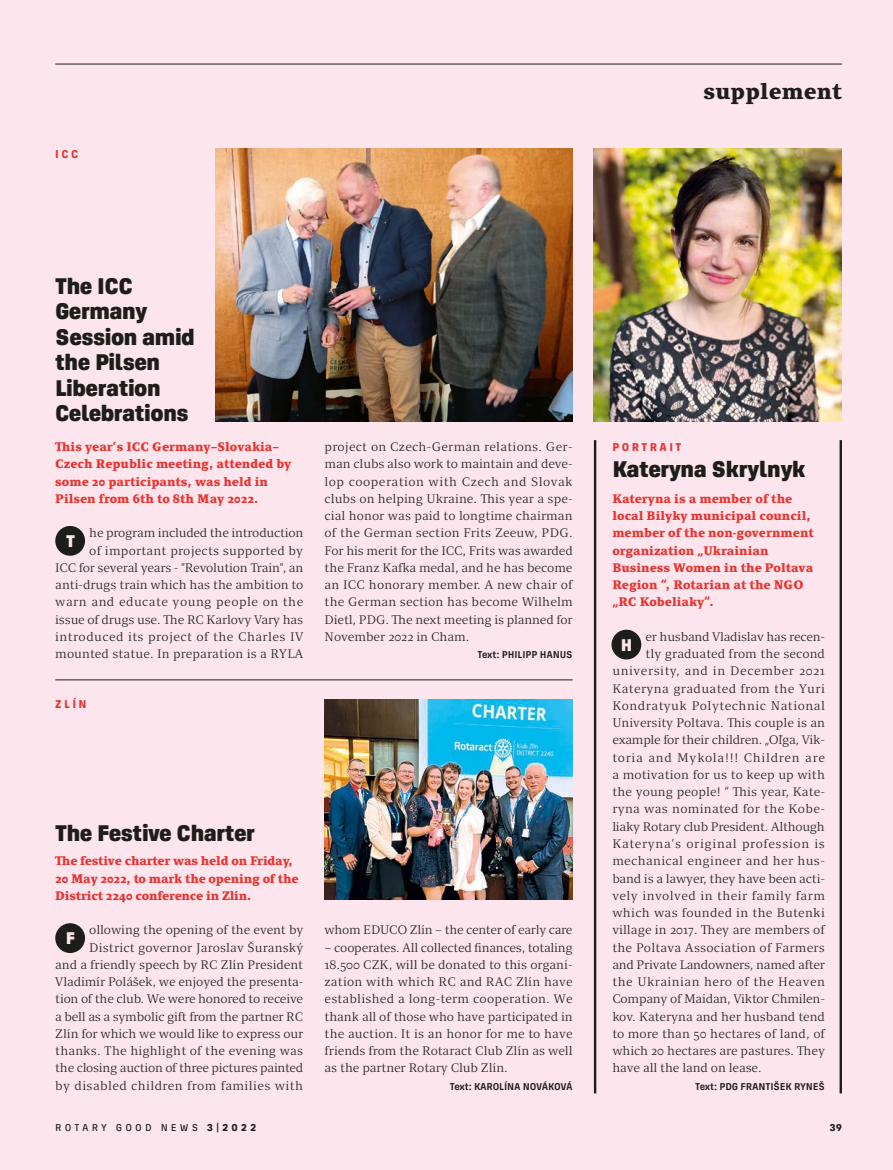
<style>
.page{position:relative;width:893px;height:1170px;background:#fff}
.page>*{position:absolute;margin:0;border:0;box-sizing:border-box;transform-origin:0 0}
.t1{font:900 24px/25.5px "Corridor";letter-spacing:-.02em;color:#1d1d1b}
.t2{font:900 22.5px "Clara Serif";letter-spacing:.01em;color:#1d1d1b}
.t3{font:900 18px "Corridor";color:#fce5ec}
.t4{font:12.6px/17.2px "Clara Serif";letter-spacing:-.005em;color:#1d1d1b;text-align:right}
.t5{font:900 12.6px/17.2px "Clara Serif";color:#e73431}
.t6{font:12.6px "Clara Serif";letter-spacing:.025em;color:#1d1d1b}
.t7{font:12.6px "Clara Serif";letter-spacing:.035em;color:#1d1d1b}
.t8{font:12.6px "Clara Serif";letter-spacing:-.025em;color:#1d1d1b}
.t9{font:12.6px "Clara Serif";letter-spacing:.05em;color:#1d1d1b}
.t10{font:12.6px "Clara Serif";letter-spacing:.015em;color:#1d1d1b}
.t11{font:12.6px "Clara Serif";letter-spacing:.04em;color:#1d1d1b}
.t12{font:12.6px "Clara Serif";letter-spacing:.045em;color:#1d1d1b}
.t13{font:12.6px "Clara Serif";letter-spacing:.03em;color:#1d1d1b}
.t14{font:12.6px "Clara Serif";letter-spacing:.055em;color:#1d1d1b}
.t15{font:700 12px "Corridor";letter-spacing:.2em;color:#e73431}
.t16{font:600 10.5px "Corridor";letter-spacing:-.015em;color:#1d1d1b}
.t17{font:500 10.5px "Corridor";letter-spacing:.295em;color:#1d1d1b}
.t18{font:700 10.5px "Corridor";color:#1d1d1b}
.s1{font-weight:700}
</style>
<div class="page">
<div style="left:0;top:0;width:893px;height:1169px;background:#fce5ec"></div>
<img style="left:594px;top:149px;width:248px;height:272px">
<hr style="left:594px;top:440px;width:2px;height:653px;background:#1d1d1b">
<hr style="left:839px;top:440px;width:3px;height:653px;background:#1d1d1b">
<div style="left:611px;top:629px;width:30px;height:30px;background:#1d1d1b;border-radius:50%"></div>
<hr style="left:55px;top:64px;width:787px;height:1px;background:#1d1d1b">
<hr style="left:55px;top:679px;width:518px;height:1px;background:#1d1d1b">
<img style="left:215px;top:149px;width:358px;height:272px">
<img style="left:325px;top:699px;width:248px;height:200px">
<div style="left:55px;top:526px;width:30px;height:29px;background:#1d1d1b;border-radius:50%"></div>
<div style="left:55px;top:923px;width:30px;height:29px;background:#1d1d1b;border-radius:50%"></div>
<p class="t15" style="left:55px;top:147px;width:25px">ICC</p>
<h2 class="t2" style="left:703px;top:78px;width:140px">supplement</h2>
<h1 class="t1" style="left:55px;top:273px;width:141px">The ICC<br>Germany<br>Session amid the Pilsen<br>Liberation<br>Celebrations</h1>
<p class="t5" style="left:55px;top:438px;width:238px">This year’s ICC Germany–Slovakia– Czech Republic meeting, attended by some 20 participants, was held in Pilsen from 6th to 8th May 2022.</p>
<p class="t4" style="left:55px;top:524px;width:250px">he program included the introduction<br>of important projects supported by<br>ICC for several years - "Revolution Train", an anti-drugs train which has the ambition to warn and educate young people on the issue of drugs use. The RC Karlovy Vary has introduced its project of the Charles IV mounted statue. In preparation is a RYLA</p>
<h3 class="t3" style="left:66px;top:531px;width:10px">T</h3>
<p class="t15" style="left:55px;top:697px;width:33px">ZLÍN</p>
<p class="t4" style="left:325px;top:438px;width:250px;text-align:justify">project on Czech-German relations. Ger&shy;man clubs also work to maintain and deve&shy;lop cooperation with Czech and Slovak clubs on helping Ukraine. This year a spe&shy;cial honor was paid to longtime chairman of the German section Frits Zeeuw, PDG.<br>For his merit for the ICC, Frits was awarded the Franz Kafka medal, and he has become an ICC honorary member. A new chair of the German section has become Wilhelm Dietl, PDG. The next meeting is planned for November 2022 in Cham.</p>
<p class="t16" style="left:478px;top:648px;width:97px">Text: PHILIPP HANUS</p>
<h1 class="t1" style="left:55px;top:820px;width:201px">The Festive Charter</h1>
<p class="t5" style="left:55px;top:852px;width:245px">The festive charter was held on Friday,<br>20 May 2022, to mark the opening of the<br>District 2240 conference in Zlín.</p>
<p class="t4" style="left:55px;top:921px;width:250px">ollowing the opening of the event by District governor Jaroslav Šuranský<br>and a friendly speech by RC Zlín President Vladimír Polášek, we enjoyed the presenta&shy;tion of the club. We were honored to receive a bell as a symbolic gift from the partner RC Zlín for which we would like to express our thanks. The highlight of the evening was the closing auction of three pictures painted by disabled children from families with</p>
<p class="t8" style="left:325px;top:923px;width:249px">whom EDUCO Zlín – the center of early care</p>
<h3 class="t3" style="left:66px;top:928px;width:11px">F</h3>
<p class="t4" style="left:325px;top:938px;width:250px;text-align:justify">– cooperates. All collected finances, totaling 18.500 CZK, will be donated to this organi&shy;zation with which RC and RAC Zlín have established a long-term cooperation. We thank all of those who have participated in the auction. It is an honor for me to have friends from the Rotaract Club Zlín as well as the partner Rotary Club Zlín.</p>
<p class="t16" style="left:450px;top:1080px;width:124px">Text: KAROLÍNA NOVÁKOVÁ</p>
<p class="t15" style="left:612px;top:441px;width:71px">PORTRAIT</p>
<h1 class="t1" style="left:612px;top:456px;width:195px">Kateryna Skrylnyk</h1>
<p class="t5" style="left:612px;top:490px;width:203px">Kateryna is a member of the local Bilyky municipal council, member of the non-government organization „Ukrainian<br>Business Women in the Poltava<br>Region “, Rotarian at the NGO „RC Kobeliaky“.</p>
<p class="t4" style="left:645px;top:628px;width:181px">er husband Vladislav has recen-</p>
<p class="t4" style="left:645px;top:645px;width:181px">tly graduated from the second</p>
<p class="t12" style="left:612px;top:664px;width:214px">university, and in December 2021</p>
<p class="t13" style="left:612px;top:681px;width:214px">Kateryna graduated from the Yuri</p>
<p class="t11" style="left:612px;top:698px;width:214px">Kondratyuk Polytechnic National</p>
<p class="t4" style="left:612px;top:714px;width:214px">University Poltava. This couple is an</p>
<p class="t4" style="left:612px;top:731px;width:214px">example for their children. „Oľga, Vik-</p>
<p class="t14" style="left:612px;top:750px;width:214px">toria and Mykola!!! Children are</p>
<p class="t4" style="left:612px;top:766px;width:214px">a motivation for us to keep up with</p>
<p class="t4" style="left:612px;top:783px;width:214px">the young people! “ This year, Kate-</p>
<p class="t6" style="left:612px;top:802px;width:214px">ryna was nominated for the Kobe-</p>
<p class="t4" style="left:612px;top:818px;width:214px">liaky Rotary club President. Although</p>
<p class="t9" style="left:612px;top:836px;width:214px">Kateryna’s original profession is</p>
<p class="t6" style="left:612px;top:854px;width:214px">mechanical engineer and her hus-</p>
<p class="t4" style="left:612px;top:869px;width:214px">band is a lawyer, they have been acti-</p>
<p class="t7" style="left:612px;top:888px;width:214px">vely involved in their family farm</p>
<p class="t6" style="left:612px;top:905px;width:214px">which was founded in the Butenki</p>
<p class="t4" style="left:612px;top:921px;width:214px">village in 2017. They are members of</p>
<p class="t10" style="left:612px;top:940px;width:214px">the Poltava Association of Farmers</p>
<p class="t4" style="left:612px;top:956px;width:214px">and Private Landowners, named after</p>
<p class="t7" style="left:612px;top:974px;width:214px">the Ukrainian hero of the Heaven</p>
<p class="t4" style="left:612px;top:990px;width:214px">Company of Maidan, Viktor Chmilen-</p>
<p class="t4" style="left:612px;top:1007px;width:214px">kov. Kateryna and her husband tend</p>
<p class="t4" style="left:612px;top:1025px;width:214px">to more than 50 hectares of land, of</p>
<p class="t4" style="left:612px;top:1042px;width:214px">which 20 hectares are pastures. They</p>
<p class="t4" style="left:612px;top:1059px;width:151px">have all the land on lease.</p>
<p class="t16" style="left:695px;top:1080px;width:131px">Text: PDG FRANTIŠEK RYNEŠ</p>
<h3 class="t3" style="left:621px;top:635px;width:13px">H</h3>
<p class="t17" style="left:55px;top:1121px;width:203px">ROTARY GOOD NEWS <span class="s1">3|2022</span></p>
<p class="t18" style="left:829px;top:1121px;width:14px">39</p>
</div>
